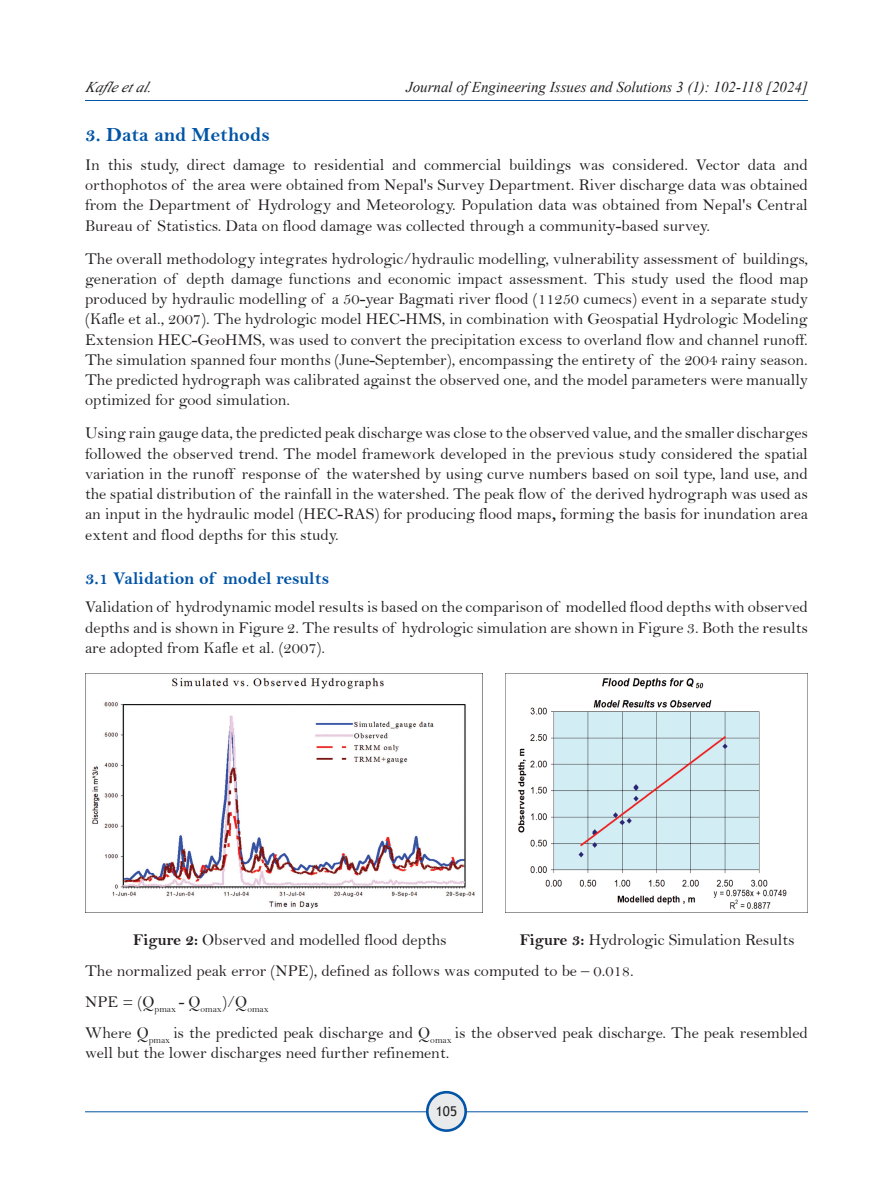
<style>
.page{position:relative;width:893px;height:1191px;background:#fff}
.page>*{position:absolute;margin:0;border:0;box-sizing:border-box;transform-origin:0 0}
.t1{font:20.25px "Bell MT Bold";color:#0154a6}
.t2{font:18px "Bell MT Bold";color:#0154a6}
.t3{font:16.5px/20.2px "Bell";color:#231f20;text-align:justify}
.t4{font:italic 15px "Times New Roman";color:#231f20}
.t5{font:13.5px "Trebuchet MS";color:#231f20}
.t6{font:9.6px "Bell";color:#231f20}
.s1{font-weight:700;font-style:italic}
.s2{font-family:"Bell MT Bold"}
</style>
<div class="page">
<hr style="left:85px;top:1111px;width:723px;height:1px;background:#0154a6">
<div style="left:427px;top:1092px;width:39px;height:38px;background:#e9eaeb;border-radius:50%"></div>
<div style="left:426px;top:1091px;width:41px;height:41px;border:3px solid #0154a6;border-radius:50%"></div>
<hr style="left:85px;top:100px;width:723px;height:1px;background:#0154a6">
<img style="left:518px;top:674px;width:290px;height:238px">
<img style="left:85px;top:674px;width:398px;height:238px">
<p class="t4" style="left:85px;top:76px;width:73px">Kafleetal.</p>
<p class="t4" style="left:406px;top:76px;width:403px">Journal of Engineering Issues and Solutions 3 (1): 102-118 [2024]</p>
<p class="t1" style="left:85px;top:123px;width:186px">3. Data and Methods</p>
<p class="t3" style="left:85px;top:154px;width:724px">In this study, direct damage to residential and commercial buildings was considered. Vector data and orthophotos of the area were obtained from Nepal's Survey Department. River discharge data was obtained from the Department of Hydrology and Meteorology. Population data was obtained from Nepal's Central Bureau of Statistics. Data on flood damage was collected through a community-based survey.</p>
<p class="t3" style="left:85px;top:248px;width:724px">The overall methodology integrates hydrologic/hydraulic modelling, vulnerability assessment of buildings, generation of depth damage functions and economic impact assessment. This study used the flood map produced by hydraulic modelling of a 50-year Bagmati river flood (11250 cumecs) event in a separate study (Kafle et al., 2007). The hydrologic model HEC-HMS, in combination with Geospatial Hydrologic Modeling Extension HEC-GeoHMS, was used to convert the precipitation excess to overland flow and channel runoff.<br>The simulation spanned four months (June-September), encompassing the entirety of the 2004 rainy season.<br>The predicted hydrograph was calibrated against the observed one, and the model parameters were manually optimized for good simulation.</p>
<p class="t3" style="left:85px;top:423px;width:724px">Using rain gauge data, the predicted peak discharge was close to the observed value, and the smaller discharges followed the observed trend. The model framework developed in the previous study considered the spatial variation in the runoff response of the watershed by using curve numbers based on soil type, land use, and the spatial distribution of the rainfall in the watershed. The peak flow of the derived hydrograph was used as an input in the hydraulic model (HEC-RAS) for producing flood maps<span class="s1">,</span> forming the basis for inundation area extent and flood depths for this study.</p>
<p class="t2" style="left:85px;top:567px;width:246px">3.1 Validation of model results</p>
<p class="t3" style="left:85px;top:597px;width:724px">Validation of hydrodynamic model results is based on the comparison of modelled flood depths with observed depths and is shown in Figure 2. The results of hydrologic simulation are shown in Figure 3. Both the results are adopted from Kafle et al. (2007).</p>
<p class="t3" style="left:85px;top:924px;width:711px;line-height:30.9px;text-indent:435px"><span class="s2">Figure 3:</span> Hydrologic Simulation Results<br>The normalized peak error (NPE), defined as follows was computed to be – 0.018.</p>
<p class="t6" style="left:85px;top:1003px;width:185px"><sup>NPE</sup> <sup>=</sup> <sup>(Q</sup>pmax <sup>-</sup> <sup>Q</sup>omax<sup>)/Q</sup>omax</p>
<p class="t3" style="left:85px;top:1022px;width:724px">Where Q<sub>pmax</sub> is the predicted peak discharge and Q<sub>omax</sub> is the observed peak discharge. The peak resembled well but the lower discharges need further refinement.</p>
<p class="t3" style="left:133px;top:929px;width:315px"><span class="s2">Figure 2:</span> Observed and modelled flood depths</p>
<p class="t5" style="left:436px;top:1103px;width:23px">105</p>
</div>
